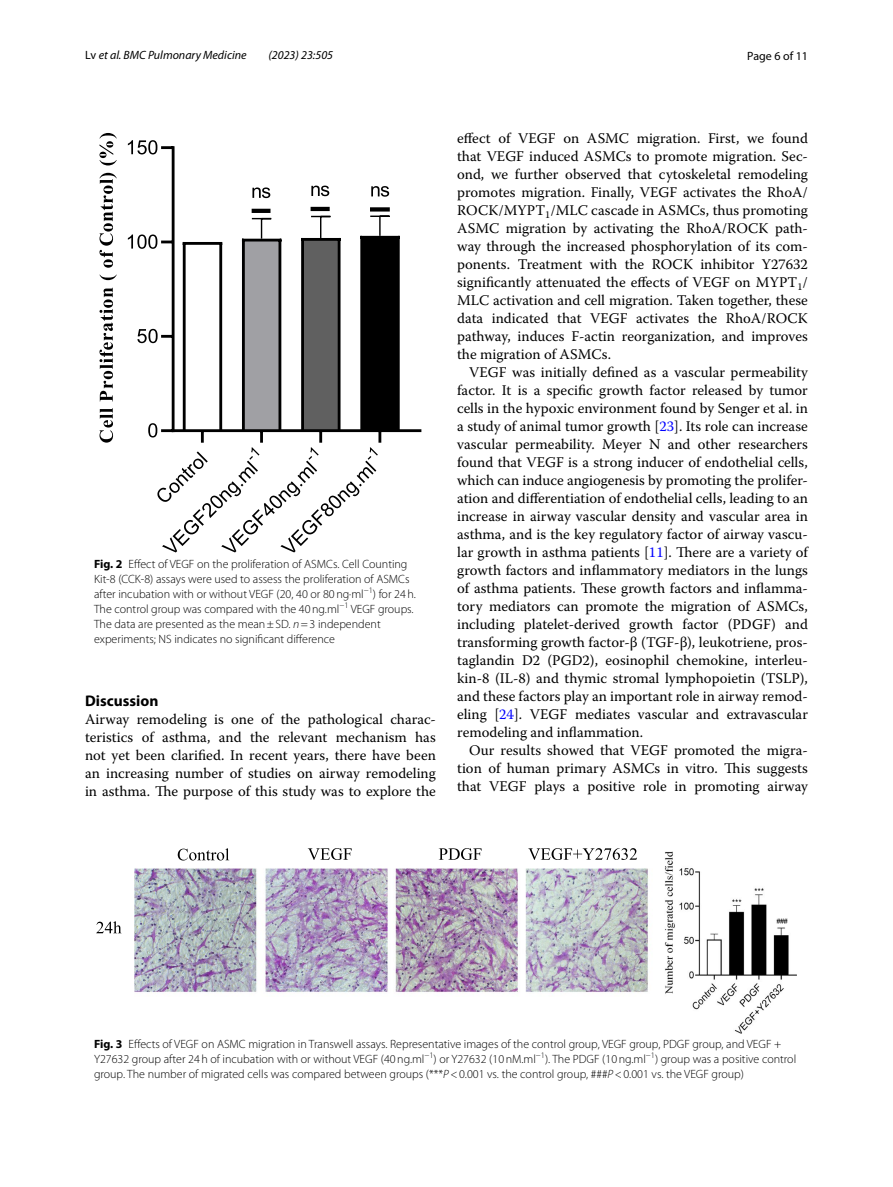
<style>
.page{position:relative;width:893px;height:1187px;background:#fff}
.page>*{position:absolute;margin:0;border:0;box-sizing:border-box;transform-origin:0 0}
.t1{font:700 15.45px "Myriad Pro";color:#000}
.t2{font:14.7px/18px "Warnock Pro";color:#000;text-align:justify}
.t3{font:300 12px/15px "Myriad Pro";color:#000}
.t4{font:italic 12px "Myriad Pro";color:#000}
.t5{font:12px "Myriad Pro";color:#000}
.s1{font-style:normal}
.s2{font-weight:700}
.s3{font-style:italic}
.s4{color:#00f}
</style>
<div class="page">
<hr style="left:172px;top:429px;width:249px;height:3px;background:#000">
<hr style="left:172px;top:146px;width:3px;height:286px;background:#000">
<svg style="left:128px;top:140px;width:44px;height:14px"></svg>
<svg style="left:128px;top:215px;width:275px;height:337px"></svg>
<svg style="left:99px;top:133px;width:18px;height:309px"></svg>
<hr style="left:311px;top:207px;width:19px;height:4px;background:#000">
<svg style="left:311px;top:185px;width:18px;height:11px"></svg>
<svg style="left:370px;top:207px;width:20px;height:4px"></svg>
<svg style="left:371px;top:186px;width:18px;height:11px"></svg>
<hr style="left:252px;top:209px;width:18px;height:4px;background:#000">
<svg style="left:252px;top:187px;width:18px;height:11px"></svg>
<img style="left:134px;top:851px;width:663px;height:181px">
<svg style="left:96px;top:921px;width:25px;height:12px"></svg>
<svg style="left:178px;top:848px;width:51px;height:12px"></svg>
<svg style="left:308px;top:848px;width:44px;height:11px"></svg>
<svg style="left:528px;top:848px;width:109px;height:11px"></svg>
<svg style="left:439px;top:848px;width:43px;height:12px"></svg>
<p class="t4" style="left:85px;top:48px;width:163px"><span class="s1">Lv</span> et al. BMC Pulmonary Medicine</p>
<p class="t4" style="left:269px;top:48px;width:66px">(2023) 23:505</p>
<p class="t5" style="left:747px;top:48px;width:62px">Page 6 of 11</p>
<p class="t3" style="left:94px;top:556px;width:323px"><span class="s2">Fig. 2</span> Effect of VEGF on the proliferation of ASMCs. Cell Counting Kit-8 (CCK-8) assays were used to assess the proliferation of ASMCs after incubation with or without VEGF (20, 40 or 80ng·ml<sup>−1</sup>) for 24h.<br>The control group was compared with the 40ng.ml<sup>−1</sup> VEGF groups.<br>The data are presented as the mean±SD. <span class="s3">n</span>=3 independent experiments; NS indicates no significant difference</p>
<p class="t1" style="left:85px;top:690px;width:75px">Discussion</p>
<p class="t2" style="left:85px;top:710px;width:352px">Airway remodeling is one of the pathological charac&shy;teristics of asthma, and the relevant mechanism has not yet been clarified. In recent years, there have been an increasing number of studies on airway remodeling in asthma. The purpose of this study was to explore the</p>
<p class="t2" style="left:457px;top:128px;width:352px">effect of VEGF on ASMC migration. First, we found that VEGF induced ASMCs to promote migration. Sec&shy;ond, we further observed that cytoskeletal remodeling promotes migration. Finally, VEGF activates the RhoA/ ROCK/MYPT<sub>1</sub>/MLC cascade in ASMCs, thus promoting ASMC migration by activating the RhoA/ROCK path&shy;way through the increased phosphorylation of its com&shy;ponents. Treatment with the ROCK inhibitor Y27632 significantly attenuated the effects of VEGF on MYPT<sub>1</sub>/ MLC activation and cell migration. Taken together, these data indicated that VEGF activates the RhoA/ROCK pathway, induces F-actin reorganization, and improves the migration of ASMCs.</p>
<p class="t2" style="left:457px;top:362px;width:352px;text-indent:12px">VEGF was initially defined as a vascular permeability factor. It is a specific growth factor released by tumor cells in the hypoxic environment found by Senger et al. in a study of animal tumor growth [<span class="s4">23</span>]. Its role can increase vascular permeability. Meyer N and other researchers found that VEGF is a strong inducer of endothelial cells, which can induce angiogenesis by promoting the prolifer&shy;ation and differentiation of endothelial cells, leading to an increase in airway vascular density and vascular area in asthma, and is the key regulatory factor of airway vascu&shy;lar growth in asthma patients [<span class="s4">11</span>]. There are a variety of growth factors and inflammatory mediators in the lungs of asthma patients. These growth factors and inflamma&shy;tory mediators can promote the migration of ASMCs, including platelet-derived growth factor (PDGF) and transforming growth factor-β (TGF-β), leukotriene, pros&shy;taglandin D2 (PGD2), eosinophil chemokine, interleu&shy;kin-8 (IL-8) and thymic stromal lymphopoietin (TSLP), and these factors play an important role in airway remod&shy;eling [<span class="s4">24</span>]. VEGF mediates vascular and extravascular remodeling and inflammation.</p>
<p class="t2" style="left:457px;top:740px;width:352px;text-indent:12px">Our results showed that VEGF promoted the migra&shy;tion of human primary ASMCs in vitro. This suggests that VEGF plays a positive role in promoting airway</p>
<p class="t3" style="left:94px;top:1036px;width:704px"><span class="s2">Fig. 3</span> Effects of VEGF on ASMC migration in Transwell assays. Representative images of the control group, VEGF group, PDGF group, and VEGF +<br>Y27632 group after 24h of incubation with or without VEGF (40ng.ml<sup>−1</sup>) or Y27632 (10nM.ml<sup>−1</sup>). The PDGF (10ng.ml<sup>−1</sup>) group was a positive control group. The number of migrated cells was compared between groups (***<span class="s3">P</span>&lt;0.001 vs. the control group, ###<span class="s3">P</span>&lt;0.001 vs. the VEGF group)</p>
</div>
